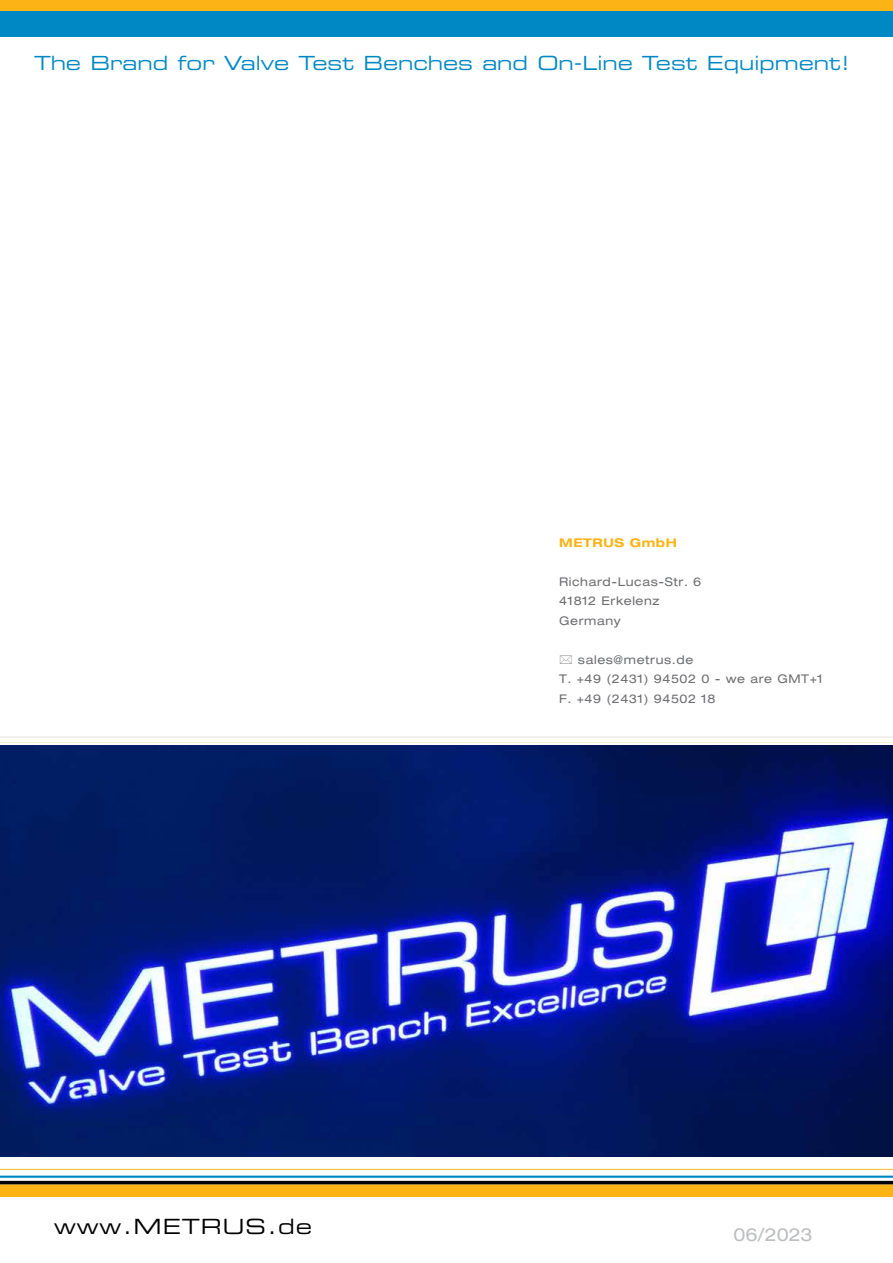
<style>
.page{position:relative;width:893px;height:1263px;background:#fff}
.page>*{position:absolute;margin:0;border:0;box-sizing:border-box;transform-origin:0 0}
.t1{font:21px "Eurostile LT Std Ex 2";letter-spacing:.05em;color:#000}
.t2{font:19.5px "Eurostile LT Std Ex 2";color:#0088c5}
.t3{font:expanded 18px "Helvetica Neue LT Std";color:#bcbec0}
.t4{font:expanded 12px/19.5px "Helvetica Neue LT Std";letter-spacing:.05em;color:#6d6e71}
.t5{font:700 expanded 12px "Helvetica Neue LT Std";letter-spacing:.05em;color:#fcb316}
</style>
<div class="page">
<div style="left:0;top:0;width:893px;height:11px;background:#fcb316"></div>
<div style="left:0;top:11px;width:893px;height:25px;background:#0088c5"></div>
<div style="left:0;top:1184px;width:893px;height:12px;background:#fcb316"></div>
<img style="left:0;top:1156px;width:893px;height:29px">
<img style="left:0;top:745px;width:893px;height:411px">
<h2 class="t2" style="left:34px;top:49px;width:817px">The Brand for Valve Test Benches and On-Line Test Equipment!</h2>
<h1 class="t1" style="left:54px;top:1212px;width:260px">www.METRUS.de</h1>
<p class="t5" style="left:559px;top:535px;width:119px">METRUS GmbH</p>
<p class="t4" style="left:559px;top:571px;width:144px">Richard-Lucas-Str. 6<br>41812 Erkelenz<br>Germany</p>
<p class="t4" style="left:559px;top:649px;width:265px;text-indent:19px">sales@metrus.de<br>T. +49 (2431) 94502 0 - we are GMT+1<br>F. +49 (2431) 94502 18</p>
<h3 class="t3" style="left:733px;top:1223px;width:81px">06/2023</h3>
</div>
